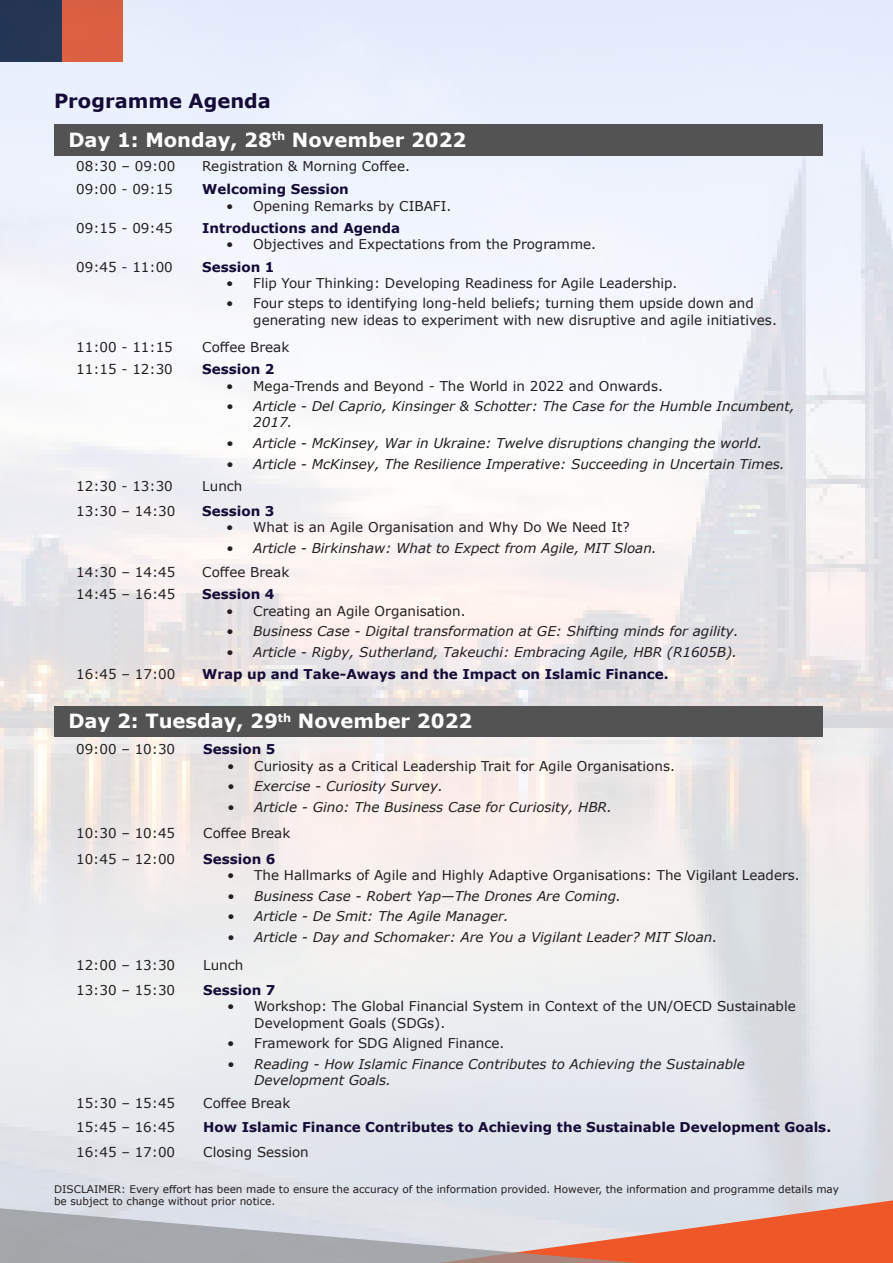
<style>
.page{position:relative;width:893px;height:1263px;background:#fff}
.page>*{position:absolute;margin:0;border:0;box-sizing:border-box;transform-origin:0 0}
.t1{font:700 19.5px "Verdana";color:#fff}
.t2{font:700 19.5px "Verdana";color:#140b38}
.t3{font:13.5px/16.2px "Verdana";color:#231f20}
.t4{font:italic 13.5px/16.2px "Verdana";color:#231f20}
.t5{font:700 13.5px "Verdana";color:#140b38}
.t6{font:10.5px/12.6px "Verdana";color:#231f20}
</style>
<div class="page">
<img style="left:0;top:0;width:893px;height:1200px">
<svg style="left:0;top:1200px;width:893px;height:63px;background:#d0aea7"></svg>
<div style="left:54px;top:125px;width:769px;height:31px;background:#535353"></div>
<div style="left:54px;top:706px;width:769px;height:31px;background:#535353"></div>
<h1 class="t2" style="left:54px;top:87px;width:218px">Programme Agenda</h1>
<h1 class="t1" style="left:68px;top:126px;width:400px">Day 1: Monday, 28<sup>th</sup> November 2022</h1>
<p class="t3" style="left:76px;top:158px;width:101px">08:30 – 09:00</p>
<p class="t3" style="left:202px;top:158px;width:209px">Registration &amp; Morning Coffee.</p>
<p class="t3" style="left:76px;top:181px;width:98px">09:00 - 09:15</p>
<p class="t5" style="left:202px;top:180px;width:148px">Welcoming Session</p>
<p class="t3" style="left:226px;top:198px;width:226px">• Opening Remarks by CIBAFI.</p>
<p class="t3" style="left:76px;top:220px;width:98px">09:15 - 09:45</p>
<p class="t5" style="left:202px;top:219px;width:200px">Introductions and Agenda</p>
<p class="t3" style="left:226px;top:236px;width:371px">• Objectives and Expectations from the Programme.</p>
<p class="t3" style="left:76px;top:258px;width:98px">09:45 - 11:00</p>
<p class="t5" style="left:202px;top:257px;width:74px">Session 1</p>
<p class="t3" style="left:226px;top:275px;width:453px">• Flip Your Thinking: Developing Readiness for Agile Leadership.</p>
<p class="t3" style="left:253px;top:295px;width:525px;text-indent:-27px">• Four steps to identifying long-held beliefs; turning them upside down and generating new ideas to experiment with new disruptive and agile initiatives.</p>
<p class="t3" style="left:76px;top:339px;width:98px">11:00 - 11:15</p>
<p class="t3" style="left:202px;top:339px;width:89px">Coffee Break</p>
<p class="t3" style="left:76px;top:361px;width:98px">11:15 - 12:30</p>
<p class="t5" style="left:202px;top:360px;width:74px">Session 2</p>
<p class="t3" style="left:226px;top:377px;width:438px">• Mega-Trends and Beyond - The World in 2022 and Onwards.</p>
<p class="t4" style="left:253px;top:398px;width:543px;text-indent:-27px">• Article - Del Caprio, Kinsinger &amp; Schotter: The Case for the Humble Incumbent,<br>2017.</p>
<p class="t4" style="left:226px;top:435px;width:538px">• Article - McKinsey, War in Ukraine: Twelve disruptions changing the world.</p>
<p class="t4" style="left:226px;top:456px;width:560px">• Article - McKinsey, The Resilience Imperative: Succeeding in Uncertain Times.</p>
<p class="t3" style="left:76px;top:478px;width:98px">12:30 - 13:30</p>
<p class="t3" style="left:202px;top:478px;width:42px">Lunch</p>
<p class="t3" style="left:76px;top:503px;width:101px">13:30 – 14:30</p>
<p class="t5" style="left:202px;top:501px;width:74px">Session 3</p>
<p class="t3" style="left:226px;top:519px;width:405px">• What is an Agile Organisation and Why Do We Need It?</p>
<p class="t4" style="left:226px;top:540px;width:432px">• Article - Birkinshaw: What to Expect from Agile, MIT Sloan.</p>
<p class="t3" style="left:76px;top:564px;width:101px">14:30 – 14:45</p>
<p class="t3" style="left:202px;top:564px;width:89px">Coffee Break</p>
<p class="t3" style="left:76px;top:586px;width:101px">14:45 – 16:45</p>
<p class="t5" style="left:202px;top:585px;width:74px">Session 4</p>
<p class="t3" style="left:226px;top:602px;width:241px">• Creating an Agile Organisation.</p>
<p class="t4" style="left:226px;top:623px;width:514px">• Business Case - Digital transformation at GE: Shifting minds for agility.</p>
<p class="t4" style="left:226px;top:644px;width:512px">• Article - Rigby, Sutherland, Takeuchi: Embracing Agile, HBR (R1605B).</p>
<p class="t3" style="left:76px;top:666px;width:101px">16:45 – 17:00</p>
<p class="t5" style="left:202px;top:665px;width:468px">Wrap up and Take-Aways and the Impact on Islamic Finance.</p>
<h1 class="t1" style="left:68px;top:707px;width:405px">Day 2: Tuesday, 29<sup>th</sup> November 2022</h1>
<p class="t3" style="left:76px;top:741px;width:101px">09:00 – 10:30</p>
<p class="t5" style="left:203px;top:740px;width:74px">Session 5</p>
<p class="t3" style="left:227px;top:757px;width:449px">• Curiosity as a Critical Leadership Trait for Agile Organisations.</p>
<p class="t4" style="left:227px;top:778px;width:217px">• Exercise - Curiosity Survey.</p>
<p class="t4" style="left:227px;top:799px;width:386px">• Article - Gino: The Business Case for Curiosity, HBR.</p>
<p class="t3" style="left:76px;top:825px;width:101px">10:30 – 10:45</p>
<p class="t3" style="left:203px;top:825px;width:89px">Coffee Break</p>
<p class="t3" style="left:76px;top:851px;width:101px">10:45 – 12:00</p>
<p class="t5" style="left:203px;top:849px;width:74px">Session 6</p>
<p class="t3" style="left:227px;top:867px;width:574px">• The Hallmarks of Agile and Highly Adaptive Organisations: The Vigilant Leaders.</p>
<p class="t4" style="left:227px;top:888px;width:395px">• Business Case - Robert Yap—The Drones Are Coming.</p>
<p class="t4" style="left:227px;top:908px;width:283px">• Article - De Smit: The Agile Manager.</p>
<p class="t4" style="left:227px;top:929px;width:492px">• Article - Day and Schomaker: Are You a Vigilant Leader? MIT Sloan.</p>
<p class="t3" style="left:76px;top:957px;width:101px">12:00 – 13:30</p>
<p class="t3" style="left:203px;top:957px;width:42px">Lunch</p>
<p class="t3" style="left:76px;top:982px;width:101px">13:30 – 15:30</p>
<p class="t5" style="left:203px;top:981px;width:74px">Session 7</p>
<p class="t3" style="left:254px;top:998px;width:543px;text-indent:-27px">• Workshop: The Global Financial System in Context of the UN/OECD Sustainable<br>Development Goals (SDGs).</p>
<p class="t3" style="left:227px;top:1035px;width:279px">• Framework for SDG Aligned Finance.</p>
<p class="t4" style="left:254px;top:1056px;width:492px;text-indent:-27px">• Reading - How Islamic Finance Contributes to Achieving the Sustainable<br>Development Goals.</p>
<p class="t3" style="left:76px;top:1094px;width:101px">15:30 – 15:45</p>
<p class="t3" style="left:203px;top:1094px;width:89px">Coffee Break</p>
<p class="t3" style="left:76px;top:1119px;width:101px">15:45 – 16:45</p>
<p class="t5" style="left:203px;top:1117px;width:629px">How Islamic Finance Contributes to Achieving the Sustainable Development Goals.</p>
<p class="t3" style="left:76px;top:1144px;width:101px">16:45 – 17:00</p>
<p class="t3" style="left:203px;top:1144px;width:107px">Closing Session</p>
<p class="t6" style="left:54px;top:1182px;width:786px">DISCLAIMER: Every effort has been made to ensure the accuracy of the information provided. However, the information and programme details may be subject to change without prior notice.</p>
</div>
